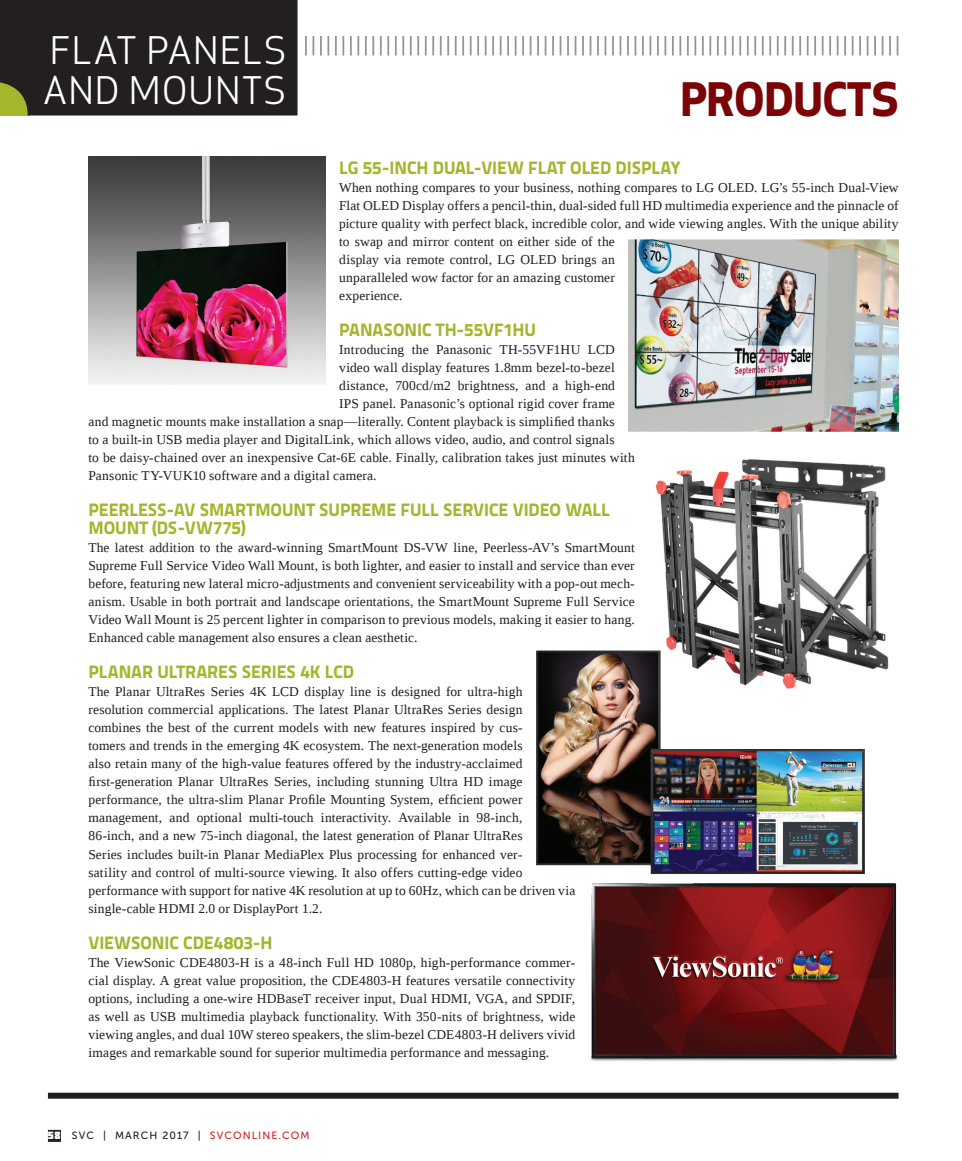
<style>
.page{position:relative;width:962px;height:1161px;background:#fff}
.page>*{position:absolute;margin:0;border:0;box-sizing:border-box;transform-origin:0 0}
.t1{font:700 45px "Apex New";color:#7a0406}
.t2{font:37.05px/40.2px "Apex New";letter-spacing:.04em;color:#fff}
.t3{font:18px/18px "Titillium Text 14 L 999 wt";letter-spacing:-.005em;color:#a5b52c}
.t4{font:13.5px/18px "Liberation Serif";letter-spacing:.01em;color:#231f20}
.t5{font:10.5px "Museo Sans 500";letter-spacing:.1em;color:#231f20}
.s1{font-family:"Molot";color:#fff}
.s2{color:#d1232a}
</style>
<div class="page">
<div style="left:48px;top:1129px;width:13px;height:12px;background:#231f20"></div>
<div style="left:48px;top:1092px;width:850px;height:6px;background:#231f20"></div>
<svg style="left:305px;top:36px;width:593px;height:19px"></svg>
<img style="left:88px;top:156px;width:238px;height:228px">
<img style="left:628px;top:239px;width:270px;height:193px">
<img style="left:590px;top:883px;width:308px;height:178px">
<img style="left:656px;top:459px;width:233px;height:211px">
<img style="left:536px;top:650px;width:329px;height:224px">
<div style="left:0;top:0;width:297px;height:115px;background:#231f20"></div>
<h2 class="t2" style="left:44px;top:30px;width:244px">FLAT PANELS<br>AND MOUNTS</h2>
<h1 class="t1" style="left:681px;top:66px;width:219px">PRODUCTS</h1>
<h3 class="t3" style="left:339px;top:158px;width:343px">LG 55-INCH DUAL-VIEW FLAT OLED DISPLAY</h3>
<p class="t4" style="left:339px;top:178px;width:561px">When nothing compares to your business, nothing compares to LG OLED. LG’s 55-inch Dual-View Flat OLED Display offers a pencil-thin, dual-sided full HD multimedia experience and the pinnacle of picture quality with perfect black, incredible color, and wide viewing angles. With the unique ability to swap and mirror content on either side of the<br>display via remote control, LG OLED brings an<br>unparalleled wow factor for an amazing customer<br>experience.</p>
<h3 class="t3" style="left:339px;top:320px;width:198px">PANASONIC TH-55VF1HU</h3>
<p class="t4" style="left:339px;top:340px;width:277px">Introducing the Panasonic TH-55VF1HU LCD</p>
<p class="t4" style="left:339px;top:358px;width:277px">video wall display features 1.8mm bezel-to-bezel</p>
<p class="t4" style="left:339px;top:376px;width:277px">distance, 700cd/m2 brightness, and a high-end</p>
<p class="t4" style="left:339px;top:394px;width:277px">IPS panel. Panasonic’s optional rigid cover frame</p>
<p class="t4" style="left:88px;top:412px;width:528px">and magnetic mounts make installation a snap—literally. Content playback is simplified thanks</p>
<p class="t4" style="left:88px;top:430px;width:528px">to a built-in USB media player and DigitalLink, which allows video, audio, and control signals</p>
<p class="t4" style="left:88px;top:448px;width:548px">to be daisy-chained over an inexpensive Cat-6E cable. Finally, calibration takes just minutes with</p>
<p class="t4" style="left:88px;top:466px;width:290px">Pansonic TY-VUK10 software and a digital camera.</p>
<h3 class="t3" style="left:88px;top:500px;width:523px">PEERLESS-AV SMARTMOUNT SUPREME FULL SERVICE VIDEO WALL<br>MOUNT (DS-VW775)</h3>
<p class="t4" style="left:88px;top:538px;width:548px;text-align:justify">The latest addition to the award-winning SmartMount DS-VW line, Peerless-AV’s SmartMount Supreme Full Service Video Wall Mount, is both lighter, and easier to install and service than ever before, featuring new lateral micro-adjustments and convenient serviceability with a pop-out mech&shy;anism. Usable in both portrait and landscape orientations, the SmartMount Supreme Full Service Video Wall Mount is 25 percent lighter in comparison to previous models, making it easier to hang.<br>Enhanced cable management also ensures a clean aesthetic.</p>
<h3 class="t3" style="left:88px;top:662px;width:267px">PLANAR ULTRARES SERIES 4K LCD</h3>
<p class="t4" style="left:88px;top:682px;width:488px">The Planar UltraRes Series 4K LCD display line is designed for ultra-high resolution commercial applications. The latest Planar UltraRes Series design combines the best of the current models with new features inspired by cus-<br>tomers and trends in the emerging 4K ecosystem. The next-generation models<br>also retain many of the high-value features offered by the industry-acclaimed first-generation Planar UltraRes Series, including stunning Ultra HD image performance, the ultra-slim Planar Profile Mounting System, efficient power management, and optional multi-touch interactivity. Available in 98-inch,<br>86-inch, and a new 75-inch diagonal, the latest generation of Planar UltraRes<br>Series includes built-in Planar MediaPlex Plus processing for enhanced ver-<br>satility and control of multi-source viewing. It also offers cutting-edge video performance with support for native 4K resolution at up to 60Hz, which can be driven via single-cable HDMI 2.0 or DisplayPort 1.2.</p>
<h3 class="t3" style="left:88px;top:932px;width:186px">VIEWSONIC CDE4803-H</h3>
<p class="t4" style="left:88px;top:952px;width:488px;text-align:justify">The ViewSonic CDE4803-H is a 48-inch Full HD 1080p, high-performance commer&shy;cial display. A great value proposition, the CDE4803-H features versatile connectivity options, including a one-wire HDBaseT receiver input, Dual HDMI, VGA, and SPDIF, as well as USB multimedia playback functionality. With 350-nits of brightness, wide viewing angles, and dual 10W stereo speakers, the slim-bezel CDE4803-H delivers vivid images and remarkable sound for superior multimedia performance and messaging.</p>
<p class="t5" style="left:48px;top:1129px;width:263px"><span class="s1">58</span> SVC | MARCH 2017 | <span class="s2">SVCONLINE.COM</span></p>
</div>
